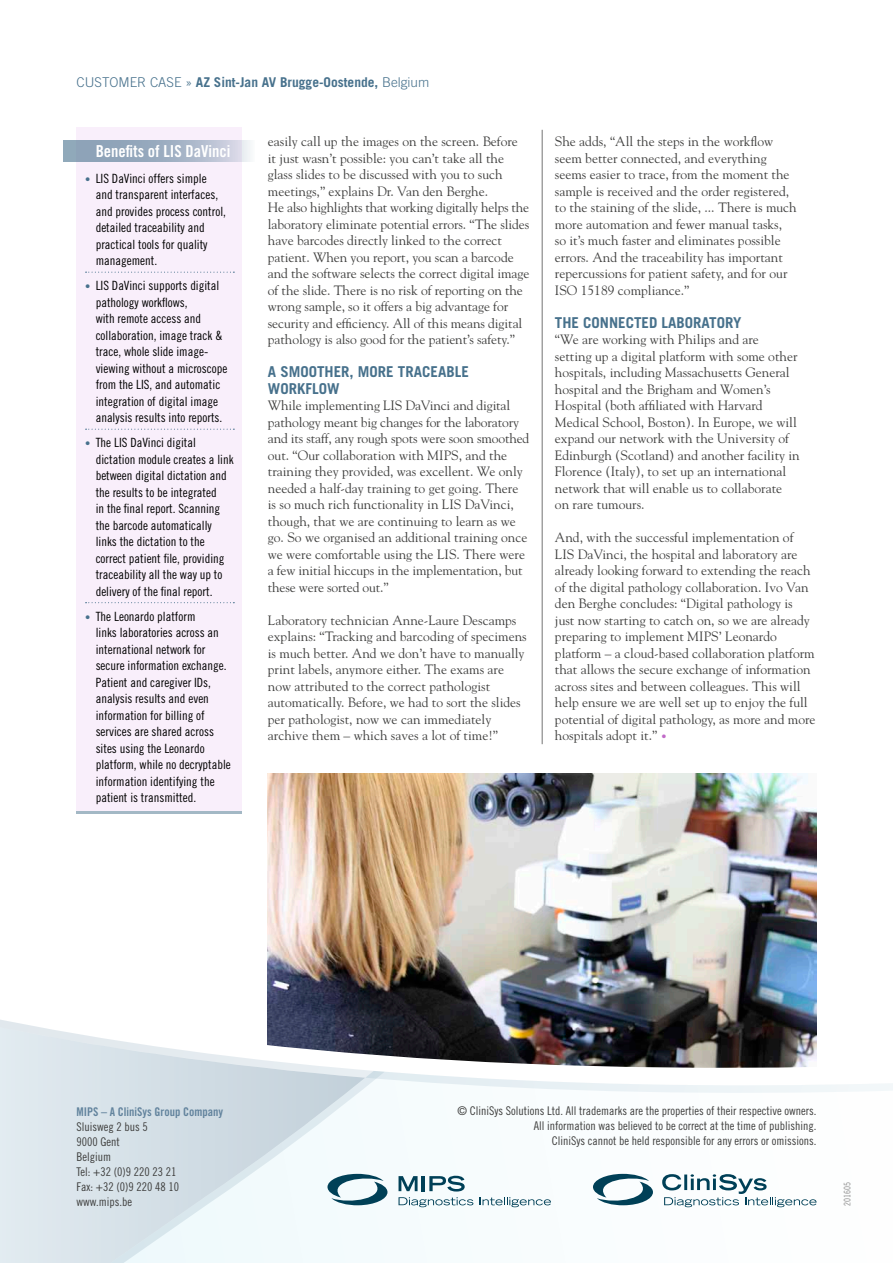
<style>
.page{position:relative;width:893px;height:1263px;background:#fff}
.page>*{position:absolute;margin:0;border:0;box-sizing:border-box;transform-origin:0 0}
.t1{font:16.5px "Trade Gothic Bold Cond Twenty";color:#fff}
.t2{font:700 15px/16.5px "Trade Gothic";color:#47718c}
.t3{font:13.5px/16.5px "Goudy";color:#3e3e3d}
.t4{font:700 13.5px "Trade Gothic";color:#47718c}
.t5{font:12.75px/16.5px "Trade Gothic Cond Eighteen";color:#000}
.t6{font:12px/15px "Trade Gothic Cond Eighteen";color:#3e3e3d;text-align:right}
.t7{font:12px "Trade Gothic Bold Cond Twenty";color:#62839d}
.t8{font:9px "Trade Gothic Cond Eighteen";color:#8b8b8b}
.s1{font-weight:300}
.s2{font-size:10.5px;color:#c16ac8}
.s3{font-size:10.5px;color:#47718c}
</style>
<div class="page">
<div style="left:77px;top:128px;width:165px;height:683px;background:#f9effb"></div>
<svg style="left:86px;top:272px;width:148px;height:1px"></svg>
<svg style="left:86px;top:429px;width:148px;height:1px"></svg>
<svg style="left:86px;top:602px;width:148px;height:1px"></svg>
<svg style="left:64px;top:140px;width:187px;height:22px;background:#a5b4c7"></svg>
<hr style="left:77px;top:811px;width:165px;height:2px;background:#47718c">
<hr style="left:542px;top:130px;width:1px;height:614px;background:#747474">
<img style="left:268px;top:773px;width:548px;height:195px">
<img style="left:267px;top:968px;width:550px;height:47px">
<div style="left:0;top:1100px;width:80px;height:163px;background:#dee8ee"></div>
<svg style="left:80px;top:1100px;width:305px;height:163px"></svg>
<svg style="left:0;top:1015px;width:893px;height:85px"></svg>
<svg style="left:593px;top:1174px;width:224px;height:33px"></svg>
<svg style="left:399px;top:1176px;width:19px;height:15px"></svg>
<hr style="left:422px;top:1176px;width:3px;height:15px;background:#004057">
<svg style="left:429px;top:1176px;width:36px;height:15px"></svg>
<svg style="left:327px;top:1174px;width:61px;height:31px"></svg>
<svg style="left:398px;top:1197px;width:75px;height:10px"></svg>
<svg style="left:479px;top:1197px;width:72px;height:10px"></svg>
<p class="t4" style="left:77px;top:74px;width:354px"><span class="s1">CUSTOMER CASE »</span> AZ Sint-Jan AV Brugge-Oostende, <span class="s1">Belgium</span></p>
<p class="t1" style="left:96px;top:141px;width:136px">Benefits of LIS DaVinci</p>
<p class="t3" style="left:555px;top:133px;width:243px">She adds, “All the steps in the workflow seem better connected, and everything seems easier to trace, from the moment the sample is received and the order registered, to the staining of the slide, ... There is much more automation and fewer manual tasks,<br>so it’s much faster and eliminates possible errors. And the traceability has important repercussions for patient safety, and for our ISO 15189 compliance.”</p>
<p class="t2" style="left:555px;top:314px;width:188px">THE CONNECTED LABORATORY</p>
<p class="t3" style="left:555px;top:331px;width:246px">“We are working with Philips and are<br>setting up a digital platform with some other hospitals, including Massachusetts General hospital and the Brigham and Women’s Hospital (both affiliated with Harvard Medical School, Boston). In Europe, we will expand our network with the University of Edinburgh (Scotland) and another facility in Florence (Italy), to set up an international network that will enable us to collaborate<br>on rare tumours.</p>
<p class="t3" style="left:555px;top:529px;width:262px">And, with the successful implementation of LIS DaVinci, the hospital and laboratory are already looking forward to extending the reach of the digital pathology collaboration. Ivo Van den Berghe concludes: “Digital pathology is<br>just now starting to catch on, so we are already preparing to implement MIPS’ Leonardo platform – a cloud-based collaboration platform that allows the secure exchange of information across sites and between colleagues. This will help ensure we are well set up to enjoy the full potential of digital pathology, as more and more hospitals adopt it.” <span class="s2">•</span></p>
<p class="t3" style="left:268px;top:133px;width:263px">easily call up the images on the screen. Before it just wasn’t possible: you can’t take all the glass slides to be discussed with you to such meetings,” explains Dr. Van den Berghe.<br>He also highlights that working digitally helps the laboratory eliminate potential errors. “The slides have barcodes directly linked to the correct patient. When you report, you scan a barcode and the software selects the correct digital image of the slide. There is no risk of reporting on the wrong sample, so it offers a big advantage for security and efficiency. All of this means digital pathology is also good for the patient’s safety.”</p>
<p class="t2" style="left:268px;top:363px;width:202px">A SMOOTHER, MORE TRACEABLE<br>WORKFLOW</p>
<p class="t3" style="left:268px;top:397px;width:263px">While implementing LIS DaVinci and digital pathology meant big changes for the laboratory and its staff, any rough spots were soon smoothed out. “Our collaboration with MIPS, and the training they provided, was excellent. We only needed a half-day training to get going. There is so much rich functionality in LIS DaVinci, though, that we are continuing to learn as we go. So we organised an additional training once we were comfortable using the LIS. There were a few initial hiccups in the implementation, but these were sorted out.”</p>
<p class="t3" style="left:268px;top:611px;width:260px">Laboratory technician Anne-Laure Descamps explains: “Tracking and barcoding of specimens is much better. And we don’t have to manually print labels, anymore either. The exams are now attributed to the correct pathologist automatically. Before, we had to sort the slides per pathologist, now we can immediately archive them – which saves a lot of time!”</p>
<p class="t5" style="left:96px;top:170px;width:132px;text-indent:-11px"><span class="s3">•</span> LIS DaVinci offers simple and transparent interfaces, and provides process control, detailed traceability and practical tools for quality management.</p>
<p class="t5" style="left:96px;top:277px;width:133px;text-indent:-11px"><span class="s3">•</span> LIS DaVinci supports digital pathology workflows,<br>with remote access and collaboration, image track &amp; trace, whole slide image&shy;viewing without a microscope from the LIS, and automatic integration of digital image analysis results into reports.</p>
<p class="t5" style="left:96px;top:434px;width:140px;text-indent:-11px"><span class="s3">•</span> The LIS DaVinci digital dictation module creates a link between digital dictation and the results to be integrated<br>in the final report. Scanning the barcode automatically links the dictation to the correct patient file, providing traceability all the way up to delivery of the final report.</p>
<p class="t5" style="left:96px;top:608px;width:137px;text-indent:-11px"><span class="s3">•</span> The Leonardo platform<br>links laboratories across an international network for secure information exchange.<br>Patient and caregiver IDs, analysis results and even information for billing of services are shared across sites using the Leonardo platform, while no decryptable information identifying the patient is transmitted.</p>
<p class="t7" style="left:77px;top:1104px;width:148px">MIPS – A CliniSys Group Company</p>
<p class="t6" style="left:77px;top:1119px;width:104px;text-align:left">Sluisweg 2 bus 5<br>9000 Gent<br>Belgium<br>Tel: +32 (0)9 220 23 21<br>Fax: +32 (0)9 220 48 10 www.mips.be</p>
<p class="t6" style="left:458px;top:1103px;width:360px">© CliniSys Solutions Ltd. All trademarks are the properties of their respective owners.<br>All information was believed to be correct at the time of publishing.<br>CliniSys cannot be held responsible for any errors or omissions.</p>
<p class="t8" style="left:842px;top:1205px;width:25px;rotate:-90deg">201605</p>
</div>
